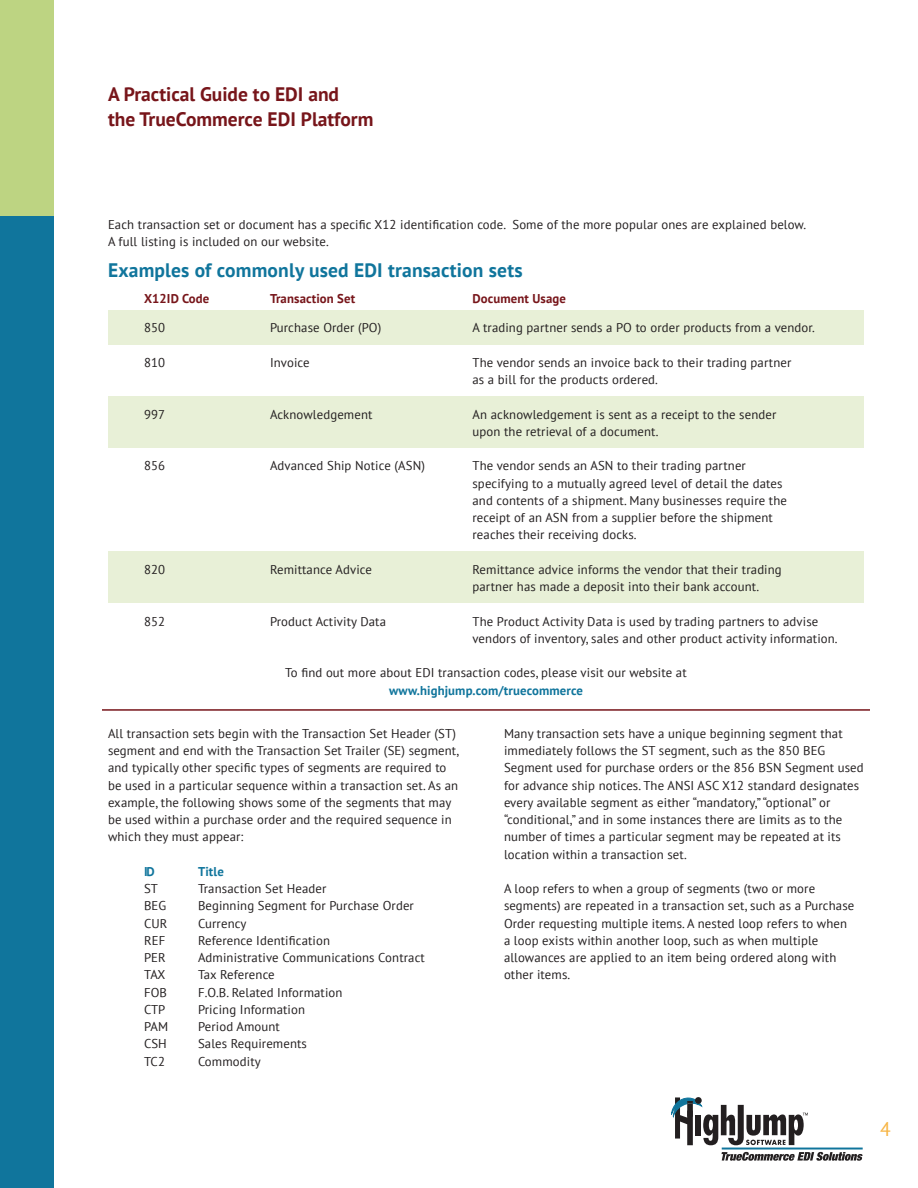
<style>
.page{position:relative;width:918px;height:1188px;background:#fff}
.page>*{position:absolute;margin:0;border:0;box-sizing:border-box;transform-origin:0 0}
.t1{font:700 19.5px/25.5px "PT Sans";color:#77151a}
.t2{font:700 19.5px "PT Sans";letter-spacing:.01em;color:#10759c}
.t3{font:19.5px "PT Sans";color:#f7b442}
.t4{font:12.75px/17.2px "PT Sans";letter-spacing:.01em;color:#231f20}
.t5{font:700 12.75px "PT Sans";letter-spacing:.01em;color:#10759c}
.t6{font:700 12.75px "PT Sans";letter-spacing:.01em;color:#77151a}
</style>
<div class="page">
<div style="left:108px;top:310px;width:756px;height:35px;background:#e8f0d7"></div>
<div style="left:108px;top:396px;width:756px;height:52px;background:#e8f0d7"></div>
<div style="left:108px;top:551px;width:756px;height:52px;background:#e8f0d7"></div>
<hr style="left:102px;top:709px;width:768px;height:2px;background:#77151a">
<svg style="left:671px;top:1097px;width:137px;height:48px"></svg>
<svg style="left:721px;top:1152px;width:142px;height:9px"></svg>
<hr style="left:722px;top:1148px;width:141px;height:2px;background:#10759c">
<div style="left:0;top:0;width:54px;height:216px;background:#bdd482"></div>
<div style="left:0;top:216px;width:54px;height:972px;background:#10759c"></div>
<h1 class="t1" style="left:108px;top:81px;width:267px">A Practical Guide to EDI and<br>the TrueCommerce EDI Platform</h1>
<p class="t4" style="left:108px;top:216px;width:700px">Each transaction set or document has a specific X12 identification code. Some of the more popular ones are explained below.<br>A full listing is included on our website.</p>
<h1 class="t2" style="left:108px;top:257px;width:416px">Examples of commonly used EDI transaction sets</h1>
<p class="t6" style="left:144px;top:290px;width:67px">X12ID Code</p>
<p class="t6" style="left:270px;top:290px;width:87px">Transaction Set</p>
<p class="t6" style="left:472px;top:290px;width:95px">Document Usage</p>
<p class="t4" style="left:144px;top:319px;width:23px">850</p>
<p class="t4" style="left:270px;top:319px;width:113px">Purchase Order (PO)</p>
<p class="t4" style="left:472px;top:319px;width:344px">A trading partner sends a PO to order products from a vendor.</p>
<p class="t4" style="left:144px;top:354px;width:23px">810</p>
<p class="t4" style="left:270px;top:354px;width:41px">Invoice</p>
<p class="t4" style="left:472px;top:354px;width:320px">The vendor sends an invoice back to their trading partner as a bill for the products ordered.</p>
<p class="t4" style="left:144px;top:405px;width:23px">997</p>
<p class="t4" style="left:270px;top:405px;width:104px">Acknowledgement</p>
<p class="t4" style="left:472px;top:405px;width:305px">An acknowledgement is sent as a receipt to the sender upon the retrieval of a document.</p>
<p class="t4" style="left:144px;top:457px;width:23px">856</p>
<p class="t4" style="left:270px;top:457px;width:157px">Advanced Ship Notice (ASN)</p>
<p class="t4" style="left:472px;top:457px;width:316px">The vendor sends an ASN to their trading partner specifying to a mutually agreed level of detail the dates and contents of a shipment. Many businesses require the receipt of an ASN from a supplier before the shipment reaches their receiving docks.</p>
<p class="t4" style="left:144px;top:561px;width:23px">820</p>
<p class="t4" style="left:270px;top:561px;width:103px">Remittance Advice</p>
<p class="t4" style="left:472px;top:561px;width:311px">Remittance advice informs the vendor that their trading partner has made a deposit into their bank account.</p>
<p class="t4" style="left:144px;top:612px;width:23px">852</p>
<p class="t4" style="left:270px;top:612px;width:118px">Product Activity Data</p>
<p class="t4" style="left:472px;top:612px;width:367px">The Product Activity Data is used by trading partners to advise vendors of inventory, sales and other product activity information.</p>
<p class="t4" style="left:285px;top:664px;width:403px">To find out more about EDI transaction codes, please visit our website at</p>
<p class="t5" style="left:389px;top:682px;width:195px">www.highjump.com/truecommerce</p>
<p class="t4" style="left:108px;top:724px;width:353px">All transaction sets begin with the Transaction Set Header (ST) segment and end with the Transaction Set Trailer (SE) segment, and typically other specific types of segments are required to be used in a particular sequence within a transaction set. As an example, the following shows some of the segments that may be used within a purchase order and the required sequence in which they must appear:</p>
<p class="t5" style="left:144px;top:863px;width:12px">ID</p>
<p class="t5" style="left:198px;top:863px;width:27px">Title</p>
<p class="t4" style="left:144px;top:880px;width:15px">ST</p>
<p class="t4" style="left:198px;top:880px;width:130px">Transaction Set Header</p>
<p class="t4" style="left:144px;top:897px;width:24px">BEG</p>
<p class="t4" style="left:198px;top:897px;width:217px">Beginning Segment for Purchase Order</p>
<p class="t4" style="left:144px;top:914px;width:25px">CUR</p>
<p class="t4" style="left:198px;top:914px;width:50px">Currency</p>
<p class="t4" style="left:144px;top:931px;width:23px">REF</p>
<p class="t4" style="left:198px;top:931px;width:134px">Reference Identification</p>
<p class="t4" style="left:144px;top:949px;width:23px">PER</p>
<p class="t4" style="left:198px;top:949px;width:228px">Administrative Communications Contract</p>
<p class="t4" style="left:144px;top:966px;width:23px">TAX</p>
<p class="t4" style="left:198px;top:966px;width:78px">Tax Reference</p>
<p class="t4" style="left:144px;top:983px;width:25px">FOB</p>
<p class="t4" style="left:198px;top:983px;width:146px">F.O.B. Related Information</p>
<p class="t4" style="left:144px;top:1000px;width:23px">CTP</p>
<p class="t4" style="left:198px;top:1000px;width:109px">Pricing Information</p>
<p class="t4" style="left:144px;top:1018px;width:26px">PAM</p>
<p class="t4" style="left:198px;top:1018px;width:83px">Period Amount</p>
<p class="t4" style="left:144px;top:1035px;width:24px">CSH</p>
<p class="t4" style="left:198px;top:1035px;width:110px">Sales Requirements</p>
<p class="t4" style="left:144px;top:1052px;width:22px">TC2</p>
<p class="t4" style="left:198px;top:1052px;width:64px">Commodity</p>
<p class="t4" style="left:504px;top:724px;width:361px">Many transaction sets have a unique beginning segment that immediately follows the ST segment, such as the 850 BEG Segment used for purchase orders or the 856 BSN Segment used for advance ship notices. The ANSI ASC X12 standard designates every available segment as either “mandatory,” “optional” or “conditional,” and in some instances there are limits as to the number of times a particular segment may be repeated at its location within a transaction set.</p>
<p class="t4" style="left:504px;top:880px;width:352px">A loop refers to when a group of segments (two or more segments) are repeated in a transaction set, such as a Purchase Order requesting multiple items. A nested loop refers to when a loop exists within another loop, such as when multiple allowances are applied to an item being ordered along with other items.</p>
<h1 class="t3" style="left:880px;top:1116px;width:12px">4</h1>
</div>
